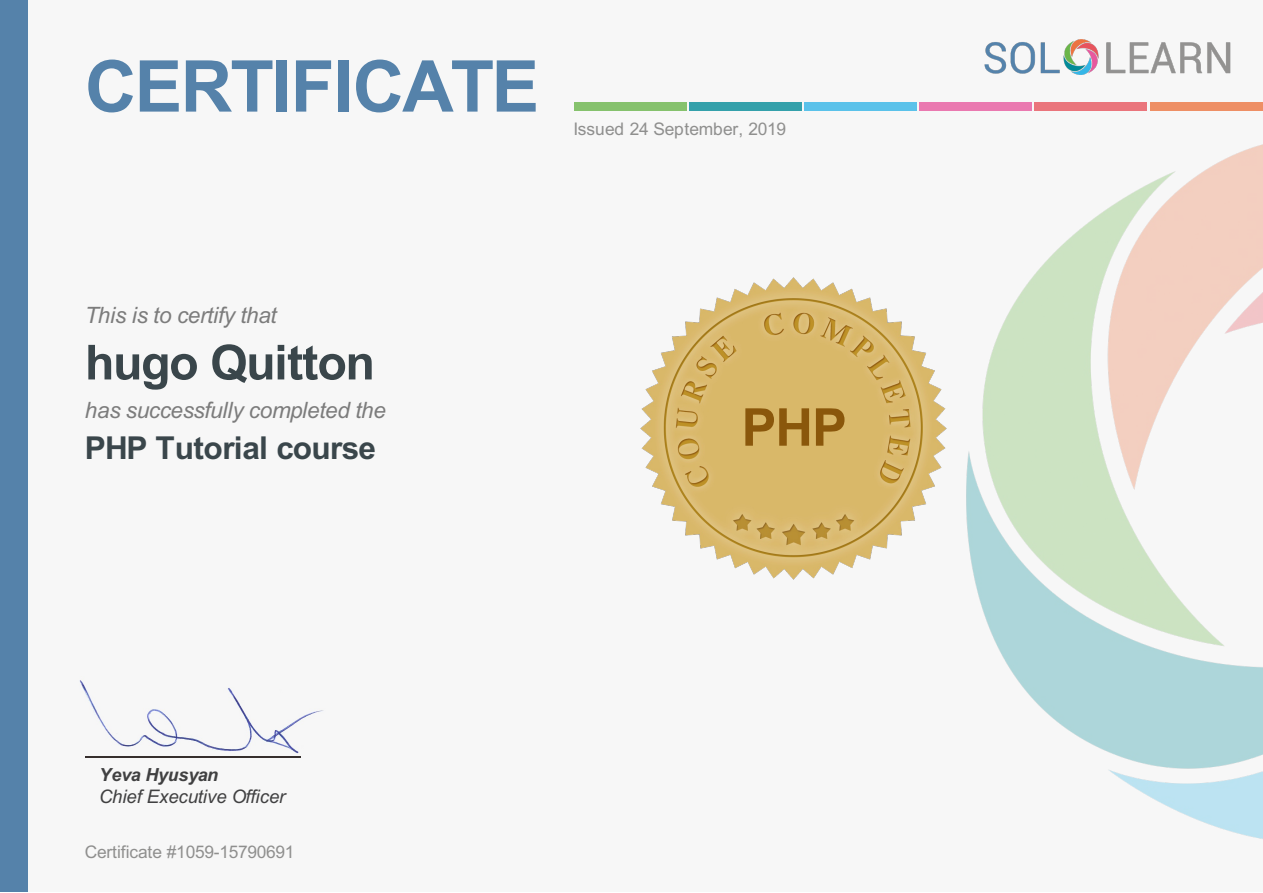
<style>
.page{position:relative;width:1263px;height:893px;background:#fff}
.page>*{position:absolute;margin:0;border:0;box-sizing:border-box;transform-origin:0 0}
.t1{font:700 79.95px "Arial";letter-spacing:-.02em;color:#5582aa}
.t2{font:700 58.35px "Arial";color:#8a570b}
.t3{font:700 54px "Arial";letter-spacing:-.025em;color:#3a464b}
.t4{font:700 35.25px "Arial";letter-spacing:-.015em;color:#3a464b}
.t5{font:italic 25.2px "Arial";letter-spacing:-.01em;color:#7c7c7c}
.t6{font:italic 20.85px "Arial";letter-spacing:-.005em;color:#404041}
.t7{font:italic 700 20.1px "Arial";letter-spacing:-.005em;color:#404041}
.t8{font:19.5px "Arial";letter-spacing:-.015em;color:#8f8f8e}
</style>
<div class="page">
<div style="left:0;top:0;width:1262px;height:891px;background:#f7f7f7"></div>
<div style="left:0;top:0;width:27px;height:891px;background:#5582aa"></div>
<img style="left:984px;top:39px;width:247px;height:36px">
<div style="left:574px;top:102px;width:113px;height:9px;background:#86c26d"></div>
<div style="left:689px;top:102px;width:113px;height:9px;background:#34a1ab"></div>
<div style="left:805px;top:102px;width:112px;height:9px;background:#5bc2ea"></div>
<div style="left:920px;top:102px;width:112px;height:9px;background:#ea79b0"></div>
<div style="left:1035px;top:102px;width:112px;height:9px;background:#ea757c"></div>
<div style="left:1150px;top:102px;width:112px;height:9px;background:#ee8f65"></div>
<img style="left:966px;top:144px;width:296px;height:695px">
<img style="left:640px;top:277px;width:307px;height:303px">
<img style="left:79px;top:680px;width:244px;height:78px">
<hr style="left:85px;top:756px;width:216px;height:1px;background:#362f2d">
<h1 class="t1" style="left:85px;top:59px;width:455px">CERTIFICATE</h1>
<p class="t8" style="left:574px;top:122px;width:214px">Issued 24 September, 2019</p>
<p class="t5" style="left:85px;top:306px;width:193px">This is to certify that</p>
<h3 class="t3" style="left:85px;top:344px;width:291px">hugo Quitton</h3>
<p class="t5" style="left:85px;top:402px;width:303px">has successfully completed the</p>
<h3 class="t4" style="left:85px;top:436px;width:292px">PHP Tutorial course</h3>
<h2 class="t2" style="left:742px;top:407px;width:107px">PHP</h2>
<p class="t7" style="left:99px;top:768px;width:120px">Yeva Hyusyan</p>
<p class="t6" style="left:99px;top:789px;width:188px">Chief Executive Officer</p>
<p class="t8" style="left:85px;top:844px;width:211px">Certificate #1059-15790691</p>
</div>
